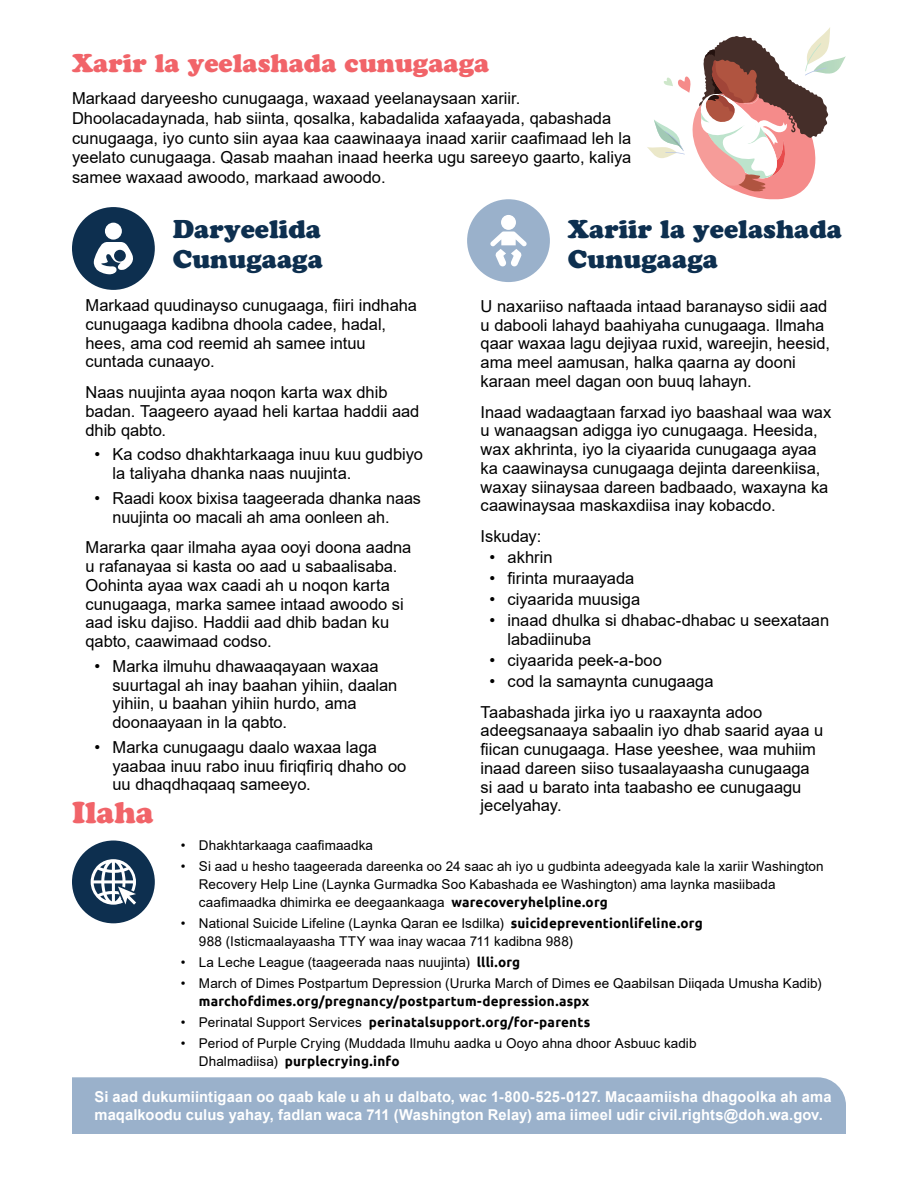
<style>
.page{position:relative;width:918px;height:1188px;background:#fff}
.page>*{position:absolute;margin:0;border:0;box-sizing:border-box;transform-origin:0 0}
.t1{font:30px "Cooper Black Std";color:#f16469}
.t2{font:25.5px/30.6px "Cooper Black Std";color:#0d2f4f}
.t3{font:25.5px "Cooper Black Std";color:#f16469}
.t4{font:16.5px/18.8px "Arial";letter-spacing:-.005em;color:#000}
.t5{font:700 15px/18px "Arial";letter-spacing:.01em;color:#fff}
.t6{font:13.5px/18px "Arial";letter-spacing:.005em;color:#000}
.t7{font:700 13.5px "Ubuntu";letter-spacing:.015em;color:#000}
.s1{font-family:"Ubuntu";font-weight:700}
.s2{font-family:"Arial";font-weight:400}
</style>
<div class="page">
<div style="left:72px;top:207px;width:83px;height:83px;background:#0d2f4f;border-radius:50%"></div>
<div style="left:105px;top:223px;width:17px;height:17px;background:#fff;border-radius:50%"></div>
<svg style="left:94px;top:242px;width:39px;height:33px"></svg>
<div style="left:72px;top:841px;width:83px;height:82px;background:#0d2f4f;border-radius:50%"></div>
<svg style="left:91px;top:859px;width:45px;height:46px"></svg>
<div style="left:467px;top:199px;width:83px;height:83px;background:#9ab1cb;border-radius:50%"></div>
<div style="left:501px;top:215px;width:15px;height:15px;background:#fff;border-radius:50%"></div>
<svg style="left:490px;top:231px;width:37px;height:35px"></svg>
<div style="left:72px;top:1077px;width:774px;height:57px;background:#9ab1cb"></div>
<svg style="left:647px;top:27px;width:199px;height:172px"></svg>
<p class="t3" style="left:72px;top:48px;width:419px">Xarir la yeelashada cunugaaga</p>
<p class="t4" style="left:72px;top:88px;width:561px;line-height:19.8px">Markaad daryeesho cunugaaga, waxaad yeelanaysaan xariir.<br>Dhoolacadaynada, hab siinta, qosalka, kabadalida xafaayada, qabashada cunugaaga, iyo cunto siin ayaa kaa caawinaaya inaad xariir caafimaad leh la yeelato cunugaaga. Qasab maahan inaad heerka ugu sareeyo gaarto, kaliya samee waxaad awoodo, markaad awoodo.</p>
<p class="t2" style="left:173px;top:213px;width:152px">Daryeelida<br>Cunugaaga</p>
<p class="t4" style="left:86px;top:296px;width:333px">Markaad quudinayso cunugaaga, fiiri indhaha cunugaaga kadibna dhoola cadee, hadal, hees, ama cod reemid ah samee intuu cuntada cunaayo.</p>
<p class="t4" style="left:86px;top:383px;width:335px">Naas nuujinta ayaa noqon karta wax dhib badan. Taageero ayaad heli kartaa haddii aad dhib qabto.</p>
<p class="t4" style="left:112px;top:445px;width:312px;text-indent:-18px">• Ka codso dhakhtarkaaga inuu kuu gudbiyo la taliyaha dhanka naas nuujinta.</p>
<p class="t4" style="left:112px;top:489px;width:310px;text-indent:-18px">• Raadi koox bixisa taageerada dhanka naas nuujinta oo macali ah ama oonleen ah.</p>
<p class="t4" style="left:86px;top:538px;width:327px">Mararka qaar ilmaha ayaa ooyi doona aadna u rafanayaa si kasta oo aad u sabaalisaba.<br>Oohinta ayaa wax caadi ah u noqon karta cunugaaga, marka samee intaad awoodo si aad isku dajiso. Haddii aad dhib badan ku qabto, caawimaad codso.</p>
<p class="t4" style="left:112px;top:657px;width:287px;text-indent:-18px">• Marka ilmuhu dhawaaqayaan waxaa suurtagal ah inay baahan yihiin, daalan yihiin, u baahan yihiin hurdo, ama doonaayaan in la qabto.</p>
<p class="t4" style="left:112px;top:738px;width:295px;text-indent:-18px">• Marka cunugaagu daalo waxaa laga yaabaa inuu rabo inuu firiqfiriq dhaho oo uu dhaqdhaqaaq sameeyo.</p>
<p class="t1" style="left:72px;top:794px;width:83px">Ilaha</p>
<p class="t2" style="left:568px;top:213px;width:276px">Xariir la yeelashada<br>Cunugaaga</p>
<p class="t4" style="left:481px;top:297px;width:351px">U naxariiso naftaada intaad baranayso sidii aad u dabooli lahayd baahiyaha cunugaaga. Ilmaha qaar waxaa lagu dejiyaa ruxid, wareejin, heesid, ama meel aamusan, halka qaarna ay dooni karaan meel dagan oon buuq lahayn.</p>
<p class="t4" style="left:481px;top:402px;width:352px">Inaad wadaagtaan farxad iyo baashaal waa wax u wanaagsan adigga iyo cunugaaga. Heesida, wax akhrinta, iyo la ciyaarida cunugaaga ayaa ka caawinaysa cunugaaga dejinta dareenkiisa, waxay siinaysaa dareen badbaado, waxayna ka caawinaysaa maskaxdiisa inay kobacdo.</p>
<p class="t4" style="left:481px;top:527px;width:62px">Iskuday:</p>
<p class="t4" style="left:490px;top:548px;width:65px">• akhrin</p>
<p class="t4" style="left:490px;top:569px;width:146px">• firinta muraayada</p>
<p class="t4" style="left:490px;top:590px;width:152px">• ciyaarida muusiga</p>
<p class="t4" style="left:508px;top:611px;width:323px;text-indent:-18px">• inaad dhulka si dhabac-dhabac u seexataan labadiinuba</p>
<p class="t4" style="left:490px;top:651px;width:174px">• ciyaarida peek-a-boo</p>
<p class="t4" style="left:490px;top:672px;width:225px">• cod la samaynta cunugaaga</p>
<p class="t4" style="left:481px;top:702px;width:344px">Taabashada jirka iyo u raaxaynta adoo adeegsanaaya sabaalin iyo dhab saarid ayaa u fiican cunugaaga. Hase yeeshee, waa muhiim inaad dareen siiso tusaalayaasha cunugaaga si aad u barato inta taabasho ee cunugaagu jecelyahay.</p>
<p class="t6" style="left:181px;top:836px;width:194px">• Dhakhtarkaaga caafimaadka</p>
<p class="t6" style="left:199px;top:857px;width:626px;text-indent:-18px">• Si aad u hesho taageerada dareenka oo 24 saac ah iyo u gudbinta adeegyada kale la xariir Washington<br>Recovery Help Line (Laynka Gurmadka Soo Kabashada ee Washington) ama laynka masiibada caafimaadka dhimirka ee deegaankaaga <span class="s1">warecoveryhelpline.org</span></p>
<p class="t6" style="left:199px;top:914px;width:505px;text-indent:-18px">• National Suicide Lifeline (Laynka Qaran ee Isdilka) <span class="s1">suicidepreventionlifeline.org<br></span>988 (Isticmaalayaasha TTY waa inay wacaa 711 kadibna 988)</p>
<p class="t6" style="left:181px;top:953px;width:341px">• La Leche League (taageerada naas nuujinta) <span class="s1">llli.org</span></p>
<p class="t6" style="left:199px;top:974px;width:624px;text-indent:-18px">• March of Dimes Postpartum Depression (Ururka March of Dimes ee Qaabilsan Diiqada Umusha Kadib) <span class="s1">marchofdimes.org/pregnancy/postpartum-depression.aspx</span></p>
<p class="t7" style="left:181px;top:1014px;width:411px"><span class="s2">• Perinatal Support Services</span> perinatalsupport.org/for-parents</p>
<p class="t6" style="left:199px;top:1034px;width:499px;text-indent:-18px">• Period of Purple Crying (Muddada Ilmuhu aadka u Ooyo ahna dhoor Asbuuc kadib<br>Dhalmadiisa) <span class="s1">purplecrying.info</span></p>
<p class="t5" style="left:95px;top:1088px;width:739px">Si aad dukumiintigaan oo qaab kale u ah u dalbato, wac 1-800-525-0127. Macaamiisha dhagoolka ah ama maqalkoodu culus yahay, fadlan waca 711 (Washington Relay) ama iimeel udir civil.rights@doh.wa.gov.</p>
</div>
